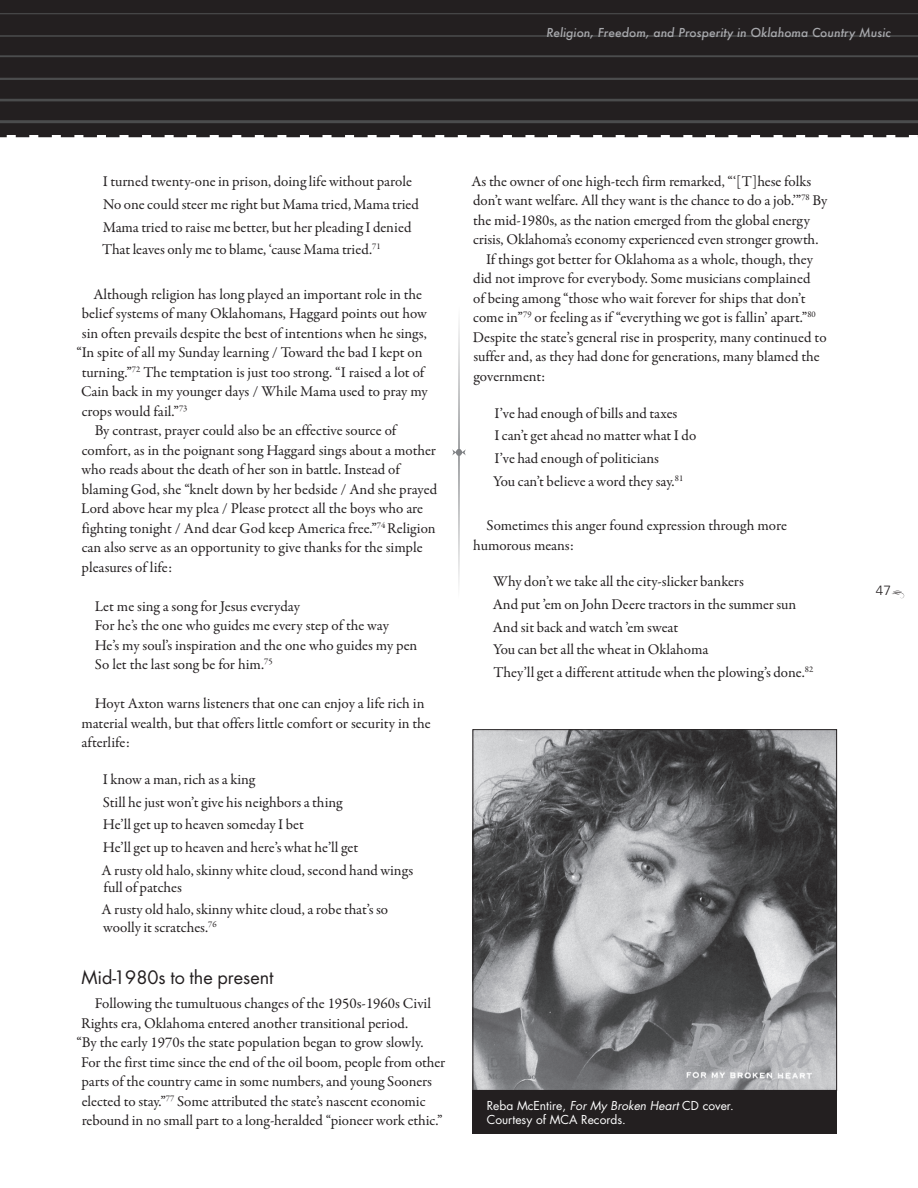
<style>
.page{position:relative;width:918px;height:1188px;background:#fff}
.page>*{position:absolute;margin:0;border:0;box-sizing:border-box;transform-origin:0 0}
.t1{font:18px "Futura";color:#231f20}
.t2{font:15px/19.5px "Garamond Premr Pro";letter-spacing:-.005em;color:#231f20}
.t3{font:300 13.5px "Univers LT Std";color:#231f20}
.t4{font:12px/13.5px "Futura";color:#fff}
.t5{font:italic 500 12px "Futura";color:#a8a9ad}
.s1{font-style:italic}
</style>
<div class="page">
<div style="left:0;top:0;width:918px;height:135px;background:#231f20"></div>
<svg style="left:0;top:135px;width:918px;height:2px"></svg>
<hr style="left:0;top:13px;width:918px;height:1px;background:#4b4c4d">
<hr style="left:0;top:35px;width:918px;height:2px;background:#4b4c4d">
<hr style="left:0;top:55px;width:918px;height:2px;background:#4b4c4d">
<hr style="left:0;top:78px;width:918px;height:2px;background:#4b4c4d">
<hr style="left:0;top:99px;width:918px;height:2px;background:#4b4c4d">
<hr style="left:0;top:120px;width:918px;height:3px;background:#4b4c4d">
<svg style="left:892px;top:591px;width:12px;height:7px"></svg>
<svg style="left:453px;top:320px;width:12px;height:266px"></svg>
<img style="left:474px;top:731px;width:361px;height:358px">
<div style="left:472px;top:729px;width:365px;height:362px;border:1px solid #231f20"></div>
<div style="left:472px;top:1091px;width:365px;height:43px;background:#231f20"></div>
<p class="t5" style="left:546px;top:24px;width:346px">Religion, Freedom, and Prosperity in Oklahoma Country Music</p>
<p class="t2" style="left:103px;top:172px;width:311px">I turned twenty-one in prison, doing life without parole</p>
<p class="t2" style="left:103px;top:195px;width:317px">No one could steer me right but Mama tried, Mama tried</p>
<p class="t2" style="left:103px;top:218px;width:310px">Mama tried to raise me better, but her pleading I denied</p>
<p class="t2" style="left:102px;top:240px;width:280px">That leaves only me to blame, ‘cause Mama tried.<sup>71</sup></p>
<p class="t2" style="left:82px;top:285px;width:347px;text-align:center">Although religion has long played an important role in the belief systems of many Oklahomans, Haggard points out how sin often prevails despite the best of intentions when he sings,</p>
<p class="t2" style="left:81px;top:343px;width:348px;text-indent:-5px">“In spite of all my Sunday learning / Toward the bad I kept on turning.”<sup>72</sup> The temptation is just too strong. “I raised a lot of Cain back in my younger days / While Mama used to pray my crops would fail.”<sup>73</sup></p>
<p class="t2" style="left:81px;top:421px;width:358px;text-indent:14px">By contrast, prayer could also be an effective source of comfort, as in the poignant song Haggard sings about a mother who reads about the death of her son in battle. Instead of blaming God, she “knelt down by her bedside / And she prayed Lord above hear my plea / Please protect all the boys who are fighting tonight / And dear God keep America free.”<sup>74</sup> Religion can also serve as an opportunity to give thanks for the simple pleasures of life:</p>
<p class="t2" style="left:95px;top:597px;width:324px">Let me sing a song for Jesus everyday<br>For he’s the one who guides me every step of the way<br>He’s my soul’s inspiration and the one who guides my pen So let the last song be for him.<sup>75</sup></p>
<p class="t2" style="left:82px;top:694px;width:351px;text-indent:13px">Hoyt Axton warns listeners that one can enjoy a life rich in material wealth, but that offers little comfort or security in the afterlife:</p>
<p class="t2" style="left:103px;top:770px;width:154px">I know a man, rich as a king</p>
<p class="t2" style="left:103px;top:793px;width:241px">Still he just won’t give his neighbors a thing</p>
<p class="t2" style="left:103px;top:815px;width:203px">He’ll get up to heaven someday I bet</p>
<p class="t2" style="left:103px;top:838px;width:257px">He’ll get up to heaven and here’s what he’ll get</p>
<p class="t2" style="left:101px;top:862px;width:313px;line-height:17.2px">A rusty old halo, skinny white cloud, second hand wings full of patches</p>
<p class="t2" style="left:101px;top:901px;width:288px;line-height:17.2px">A rusty old halo, skinny white cloud, a robe that’s so woolly it scratches.<sup>76</sup></p>
<p class="t1" style="left:81px;top:965px;width:194px">Mid-1980s to the present</p>
<p class="t2" style="left:81px;top:994px;width:351px;text-indent:14px">Following the tumultuous changes of the 1950s-1960s Civil<br>Rights era, Oklahoma entered another transitional period.</p>
<p class="t2" style="left:81px;top:1033px;width:365px;text-indent:-5px">“By the early 1970s the state population began to grow slowly.<br>For the first time since the end of the oil boom, people from other parts of the country came in some numbers, and young Sooners elected to stay.”<sup>77</sup> Some attributed the state’s nascent economic rebound in no small part to a long-heralded “pioneer work ethic.”</p>
<p class="t2" style="left:471px;top:172px;width:358px">As the owner of one high-tech firm remarked, “‘[T]hese folks don’t want welfare. All they want is the chance to do a job.’”<sup>78</sup> By the mid-1980s, as the nation emerged from the global energy crisis, Oklahoma’s economy experienced even stronger growth.</p>
<p class="t2" style="left:473px;top:250px;width:355px;text-indent:13px">If things got better for Oklahoma as a whole, though, they did not improve for everybody. Some musicians complained<br>of being among “those who wait forever for ships that don’t come in”<sup>79</sup> or feeling as if “everything we got is fallin’ apart.”<sup>80<br></sup>Despite the state’s general rise in prosperity, many continued to suffer and, as they had done for generations, many blamed the government:</p>
<p class="t2" style="left:494px;top:404px;width:185px">I’ve had enough of bills and taxes</p>
<p class="t2" style="left:494px;top:426px;width:203px">I can’t get ahead no matter what I do</p>
<p class="t2" style="left:494px;top:449px;width:166px">I’ve had enough of politicians</p>
<p class="t2" style="left:493px;top:471px;width:192px">You can’t believe a word they say.<sup>81</sup></p>
<p class="t2" style="left:473px;top:516px;width:315px;text-indent:13px">Sometimes this anger found expression through more humorous means:</p>
<p class="t2" style="left:493px;top:572px;width:252px">Why don’t we take all the city-slicker bankers</p>
<p class="t2" style="left:493px;top:595px;width:305px">And put ’em on John Deere tractors in the summer sun</p>
<p class="t2" style="left:493px;top:617px;width:187px">And sit back and watch ’em sweat</p>
<p class="t2" style="left:493px;top:640px;width:217px">You can bet all the wheat in Oklahoma</p>
<p class="t2" style="left:494px;top:663px;width:321px">They’ll get a different attitude when the plowing’s done.<sup>82</sup></p>
<p class="t4" style="left:487px;top:1099px;width:249px">Reba McEntire, <span class="s1">For My Broken Heart</span> CD cover.<br>Courtesy of MCA Records.</p>
<p class="t3" style="left:876px;top:582px;width:17px">47</p>
</div>
